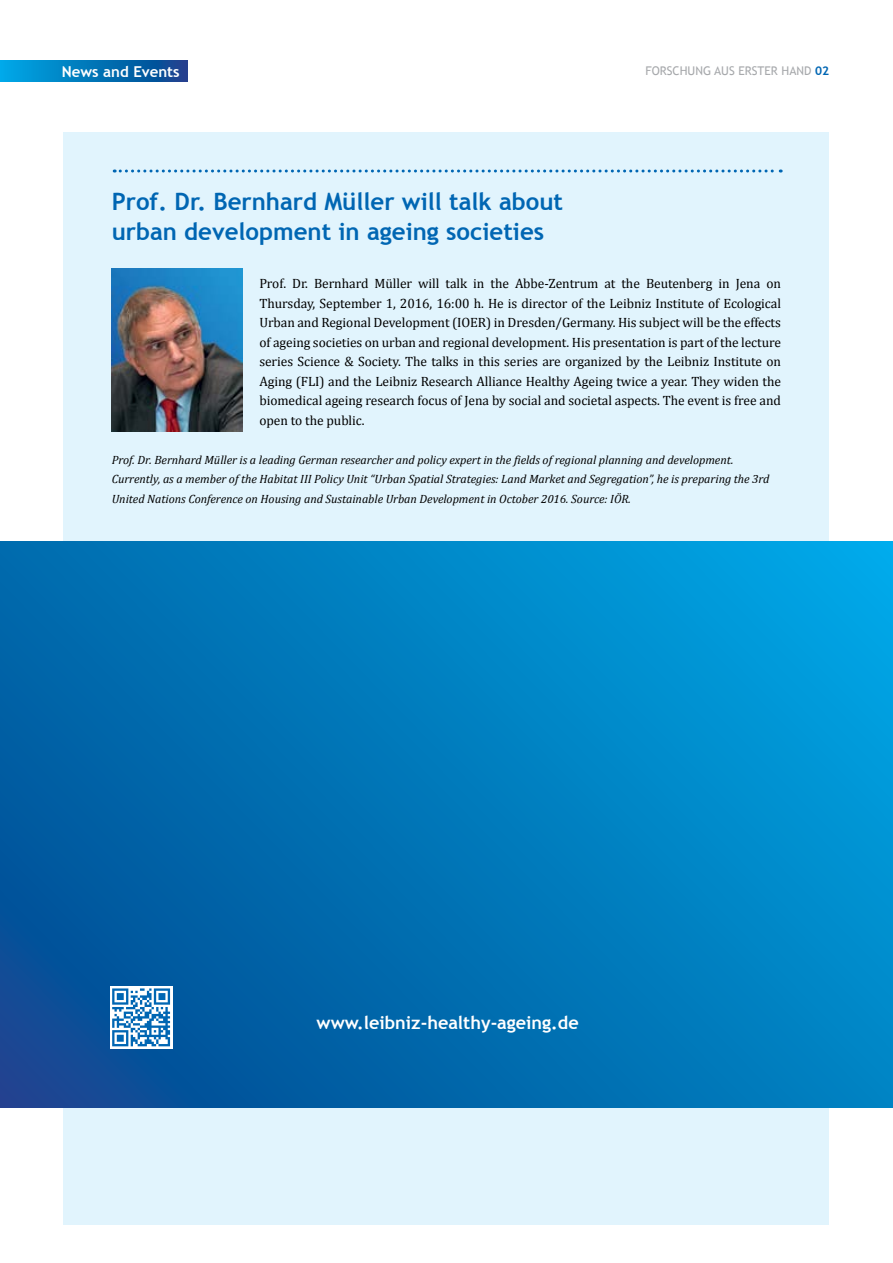
<style>
.page{position:relative;width:893px;height:1263px;background:#fff}
.page>*{position:absolute;margin:0;border:0;box-sizing:border-box;transform-origin:0 0}
.t1{font:700 24px/30px "Trebuchet MS";color:#0066b3}
.t2{font:700 18px "Trebuchet MS";color:#fff}
.t3{font:700 15px "Trebuchet MS";color:#fff}
.t4{font:13.5px/19.5px "Cambria";letter-spacing:-.005em;color:#000;text-align:justify}
.t5{font:italic 12px/19.5px "Cambria";letter-spacing:-.005em;color:#000}
.t6{font:12px "Trebuchet MS";color:#a7a9ac}
.s1{font-weight:700;color:#0066b3}
</style>
<div class="page">
<div style="left:64px;top:132px;width:765px;height:1092px;background:#e1f4fd"></div>
<svg style="left:0;top:542px;width:893px;height:565px;background:#0077b9"></svg>
<svg style="left:0;top:60px;width:187px;height:22px;background:#0375b8"></svg>
<svg style="left:110px;top:986px;width:62px;height:63px"></svg>
<svg style="left:112px;top:988px;width:58px;height:58px;background:#79aed6"></svg>
<svg style="left:114px;top:170px;width:667px;height:3px"></svg>
<img style="left:112px;top:269px;width:130px;height:163px">
<p class="t3" style="left:62px;top:62px;width:119px">News and Events</p>
<p class="t6" style="left:645px;top:63px;width:185px">FORSCHUNG AUS ERSTER HAND <span class="s1">02</span></p>
<h1 class="t1" style="left:112px;top:186px;width:453px">Prof. Dr. Bernhard Müller will talk about urban development in ageing societies</h1>
<p class="t4" style="left:259px;top:274px;width:523px">Prof. Dr. Bernhard Müller will talk in the Abbe-Zentrum at the Beutenberg in Jena on Thursday, September 1, 2016, 16:00 h. He is director of the Leibniz Institute of Ecological Urban and Regional Development (IOER) in Dresden/Germany. His subject will be the effects of ageing societies on urban and regional development. His presentation is part of the lecture series Science &amp; Society. The talks in this series are organized by the Leibniz Institute on Aging (FLI) and the Leibniz Research Alliance Healthy Ageing twice a year. They widen the biomedical ageing research focus of Jena by social and societal aspects. The event is free and open to the public.</p>
<p class="t5" style="left:112px;top:449px;width:659px">Prof. Dr. Bernhard Müller is a leading German researcher and policy expert in the fields of regional planning and development.<br>Currently, as a member of the Habitat III Policy Unit “Urban Spatial Strategies: Land Market and Segregation”, he is preparing the 3rd<br>United Nations Conference on Housing and Sustainable Urban Development in October 2016. Source: IÖR.</p>
<h2 class="t2" style="left:317px;top:1011px;width:264px">www.leibniz-healthy-ageing.de</h2>
</div>
